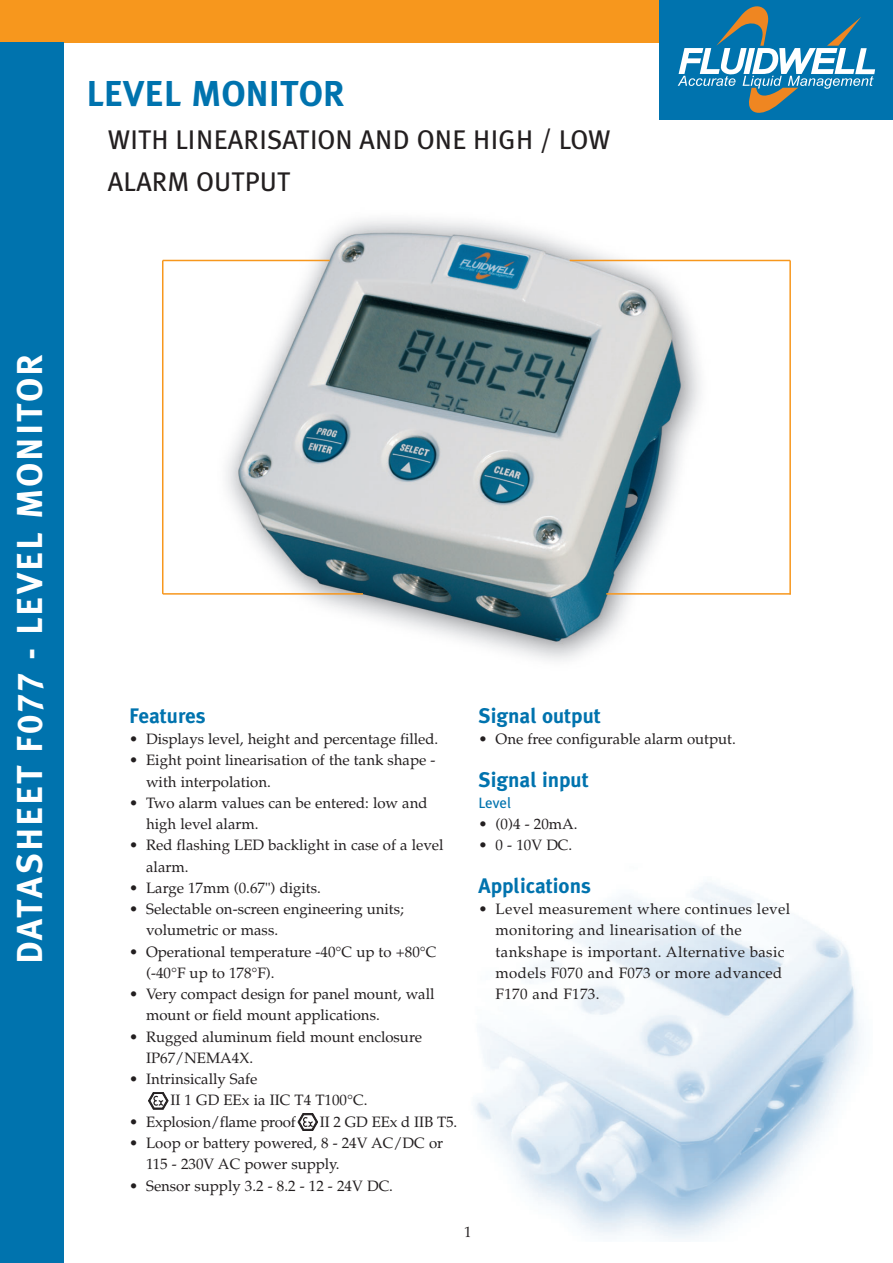
<style>
.page{position:relative;width:893px;height:1263px;background:#fff}
.page>*{position:absolute;margin:0;border:0;box-sizing:border-box;transform-origin:0 0}
.t1{font:36px "Meta Plus Bold Caps";letter-spacing:.055em;color:#fff}
.t2{font:36px "Meta Plus Bold Caps";color:#0073ae}
.t3{font:27px/42.5px "Meta Plus";color:#231f20}
.t4{font:700 21px "Meta Plus";color:#0073ae}
.t5{font:15px/21.3px "Palatino";color:#231f20}
.t6{font:15px/21.3px "Palatino";letter-spacing:.025em;color:#231f20}
.t7{font:15px "Meta Plus";letter-spacing:-.005em;color:#0073ae}
</style>
<div class="page">
<img style="left:162px;top:219px;width:629px;height:442px">
<hr style="left:606px;top:593px;width:184px;height:2px;background:#f7971d">
<hr style="left:163px;top:593px;width:200px;height:2px;background:#f7971d">
<hr style="left:163px;top:260px;width:167px;height:1px;background:#f7971d">
<hr style="left:569px;top:260px;width:221px;height:1px;background:#f7971d">
<hr style="left:162px;top:260px;width:1px;height:334px;background:#f7971d">
<hr style="left:789px;top:260px;width:1px;height:335px;background:#f7971d">
<div style="left:0;top:0;width:659px;height:43px;background:#f7971d"></div>
<div style="left:659px;top:0;width:233px;height:119px;background:#0073ae"></div>
<svg style="left:677px;top:6px;width:198px;height:107px"></svg>
<img style="left:475px;top:882px;width:387px;height:357px">
<svg style="left:298px;top:1114px;width:20px;height:17px"></svg>
<svg style="left:148px;top:1092px;width:20px;height:17px"></svg>
<div style="left:0;top:43px;width:64px;height:1220px;background:#0073ae"></div>
<div style="left:446px;top:1225px;width:43px;height:17px;background:#fff"></div>
<h1 class="t2" style="left:87px;top:73px;width:259px">LEVEL MONITOR</h1>
<h2 class="t3" style="left:108px;top:120px;width:504px">WITH LINEARISATION AND ONE HIGH / LOW<br>ALARM OUTPUT</h2>
<h1 class="t1" style="left:9px;top:964px;width:612px;rotate:-90deg">DATASHEET F077 - LEVEL MONITOR</h1>
<h3 class="t4" style="left:129px;top:707px;width:78px">Features</h3>
<p class="t5" style="left:129px;top:730px;width:310px">• Displays level, height and percentage filled.</p>
<p class="t5" style="left:146px;top:751px;width:291px;text-indent:-17px">• Eight point linearisation of the tank shape - with interpolation.</p>
<p class="t5" style="left:146px;top:794px;width:283px;text-indent:-17px">• Two alarm values can be entered: low and high level alarm.</p>
<p class="t5" style="left:146px;top:836px;width:299px;text-indent:-17px">• Red flashing LED backlight in case of a level alarm.</p>
<p class="t5" style="left:129px;top:879px;width:193px">• Large 17mm (0.67") digits.</p>
<p class="t5" style="left:146px;top:900px;width:259px;text-indent:-17px">• Selectable on-screen engineering units; volumetric or mass.</p>
<p class="t5" style="left:146px;top:943px;width:292px;text-indent:-17px">• Operational temperature -40°C up to +80°C (-40°F up to 178°F).</p>
<p class="t5" style="left:146px;top:985px;width:290px;text-indent:-17px">• Very compact design for panel mount, wall mount or field mount applications.</p>
<p class="t5" style="left:146px;top:1028px;width:277px;text-indent:-17px">• Rugged aluminum field mount enclosure<br>IP67/NEMA4X.</p>
<p class="t5" style="left:170px;top:1070px;width:198px;text-indent:-41px">• Intrinsically Safe<br>II 1 GD EEx ia IIC T4 T100°C.</p>
<p class="t5" style="left:129px;top:1113px;width:168px">• Explosion/flame proof</p>
<p class="t5" style="left:320px;top:1113px;width:139px">II 2 GD EEx d IIB T5.</p>
<p class="t5" style="left:146px;top:1134px;width:298px;text-indent:-17px">• Loop or battery powered, 8 - 24V AC/DC or<br>115 - 230V AC power supply.</p>
<p class="t5" style="left:129px;top:1176px;width:265px">• Sensor supply 3.2 - 8.2 - 12 - 24V DC.</p>
<h3 class="t4" style="left:478px;top:707px;width:124px">Signal output</h3>
<p class="t5" style="left:478px;top:730px;width:259px">• One free configurable alarm output.</p>
<h3 class="t4" style="left:478px;top:771px;width:112px">Signal input</h3>
<p class="t7" style="left:478px;top:796px;width:34px">Level</p>
<p class="t5" style="left:478px;top:815px;width:100px">• (0)4 - 20mA.</p>
<p class="t5" style="left:478px;top:836px;width:95px">• 0 - 10V DC.</p>
<h3 class="t4" style="left:478px;top:877px;width:114px">Applications</h3>
<p class="t6" style="left:495px;top:900px;width:296px;text-indent:-17px">• Level measurement where continues level monitoring and linearisation of the tankshape is important. Alternative basic models F070 and F073 or more advanced F170 and F173.</p>
<p class="t5" style="left:464px;top:1223px;width:9px">1</p>
</div>
